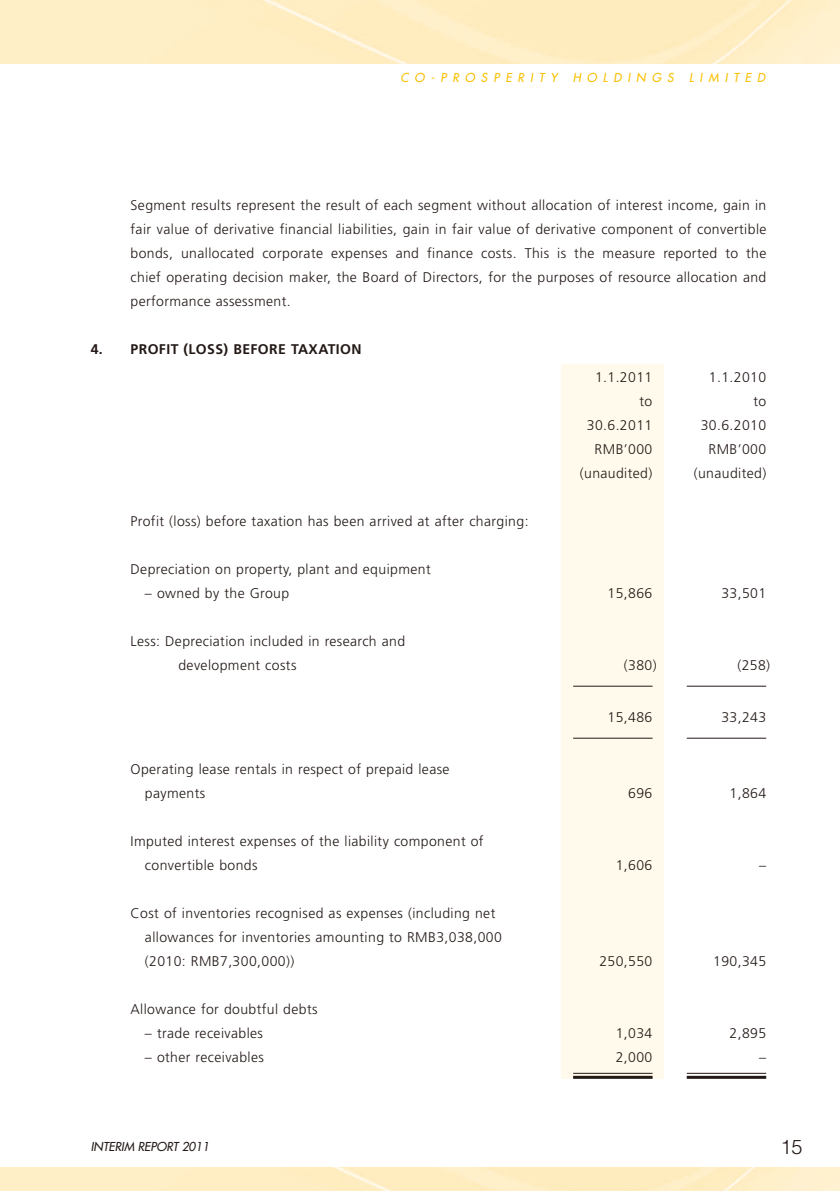
<style>
.page{position:relative;width:840px;height:1191px;background:#fff}
.page>*{position:absolute;margin:0;border:0;box-sizing:border-box;transform-origin:0 0}
.t1{font:300 20px "Helvetica LT Std";color:#231916}
.t2{font:300 14px/24px "Frutiger LT Std";letter-spacing:.03em;color:#231916}
.t3{font:700 14px "Frutiger LT Std";letter-spacing:.03em;color:#231916}
.t4{font:italic 500 12px "Futura Std";letter-spacing:.5em;color:#fabf00}
.t5{font:italic 500 12px "Futura Std";color:#231916}
</style>
<div class="page">
<div style="left:0;top:0;width:839px;height:64px;background:#ffeec4"></div>
<img style="left:0;top:1167px;width:839px;height:24px">
<div style="left:561px;top:364px;width:102px;height:714px;background:#fffaec"></div>
<hr style="left:572px;top:685px;width:80px;height:1px;background:#231916">
<hr style="left:686px;top:685px;width:79px;height:1px;background:#231916">
<hr style="left:572px;top:737px;width:80px;height:1px;background:#231916">
<hr style="left:686px;top:737px;width:79px;height:1px;background:#231916">
<hr style="left:572px;top:1072px;width:80px;height:1px;background:#231916">
<hr style="left:572px;top:1075px;width:80px;height:3px;background:#231916">
<hr style="left:686px;top:1072px;width:79px;height:1px;background:#231916">
<hr style="left:686px;top:1075px;width:79px;height:3px;background:#231916">
<p class="t4" style="left:400px;top:70px;width:158px">CO-PROSPERITY</p>
<p class="t4" style="left:572px;top:70px;width:102px">HOLDINGS</p>
<p class="t4" style="left:688px;top:70px;width:78px">LIMITED</p>
<p class="t2" style="left:130px;top:193px;width:637px;text-align:justify">Segment results represent the result of each segment without allocation of interest income, gain in fair value of derivative financial liabilities, gain in fair value of derivative component of convertible bonds, unallocated corporate expenses and finance costs. This is the measure reported to the chief operating decision maker, the Board of Directors, for the purposes of resource allocation and performance assessment.</p>
<p class="t3" style="left:91px;top:341px;width:272px">4. PROFIT (LOSS) BEFORE TAXATION</p>
<p class="t2" style="left:594px;top:365px;width:59px">1.1.2011</p>
<p class="t2" style="left:708px;top:365px;width:59px">1.1.2010</p>
<p class="t2" style="left:639px;top:389px;width:14px">to</p>
<p class="t2" style="left:753px;top:389px;width:14px">to</p>
<p class="t2" style="left:586px;top:413px;width:67px">30.6.2011</p>
<p class="t2" style="left:700px;top:413px;width:67px">30.6.2010</p>
<p class="t2" style="left:594px;top:437px;width:59px">RMB’000</p>
<p class="t2" style="left:708px;top:437px;width:59px">RMB’000</p>
<p class="t2" style="left:579px;top:461px;width:74px">(unaudited)</p>
<p class="t2" style="left:693px;top:461px;width:74px">(unaudited)</p>
<p class="t2" style="left:130px;top:509px;width:399px">Profit (loss) before taxation has been arrived at after charging:</p>
<p class="t2" style="left:130px;top:557px;width:301px">Depreciation on property, plant and equipment</p>
<p class="t2" style="left:145px;top:581px;width:146px">– owned by the Group</p>
<p class="t2" style="left:607px;top:581px;width:46px">15,866</p>
<p class="t2" style="left:721px;top:581px;width:46px">33,501</p>
<p class="t2" style="left:178px;top:629px;width:228px;text-indent:-48px">Less: Depreciation included in research and development costs</p>
<p class="t2" style="left:623px;top:653px;width:34px">(380)</p>
<p class="t2" style="left:737px;top:653px;width:34px">(258)</p>
<p class="t2" style="left:145px;top:757px;width:306px;text-indent:-14px">Operating lease rentals in respect of prepaid lease payments</p>
<p class="t2" style="left:145px;top:829px;width:340px;text-indent:-14px">Imputed interest expenses of the liability component of convertible bonds</p>
<p class="t2" style="left:145px;top:901px;width:358px;text-indent:-14px">Cost of inventories recognised as expenses (including net allowances for inventories amounting to RMB3,038,000 (2010: RMB7,300,000))</p>
<p class="t2" style="left:607px;top:705px;width:46px">15,486</p>
<p class="t2" style="left:721px;top:705px;width:46px">33,243</p>
<p class="t2" style="left:627px;top:781px;width:26px">696</p>
<p class="t2" style="left:729px;top:781px;width:38px">1,864</p>
<p class="t2" style="left:615px;top:853px;width:38px">1,606</p>
<p class="t2" style="left:758px;top:853px;width:8px">–</p>
<p class="t2" style="left:599px;top:949px;width:54px">250,550</p>
<p class="t2" style="left:712px;top:949px;width:54px">190,345</p>
<p class="t2" style="left:130px;top:997px;width:188px">Allowance for doubtful debts</p>
<p class="t2" style="left:145px;top:1021px;width:120px">– trade receivables</p>
<p class="t2" style="left:615px;top:1021px;width:38px">1,034</p>
<p class="t2" style="left:729px;top:1021px;width:38px">2,895</p>
<p class="t2" style="left:145px;top:1045px;width:120px">– other receivables</p>
<p class="t2" style="left:615px;top:1045px;width:38px">2,000</p>
<p class="t2" style="left:758px;top:1045px;width:8px">–</p>
<p class="t5" style="left:91px;top:1138px;width:120px">INTERIM REPORT 2011</p>
<h1 class="t1" style="left:780px;top:1133px;width:24px">15</h1>
</div>
